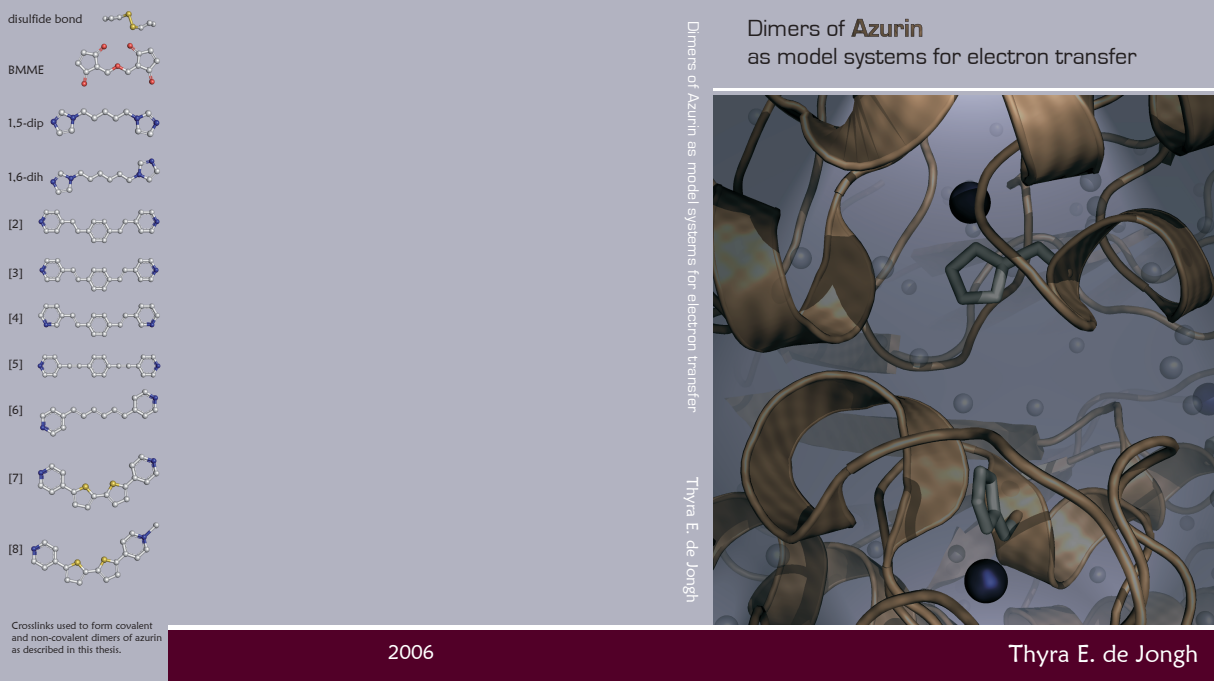
<style>
.page{position:relative;width:1214px;height:681px;background:#fff}
.page>*{position:absolute;margin:0;border:0;box-sizing:border-box;transform-origin:0 0}
.t1{font:24px/28.8px "Eurostile";color:#231f20}
.t2{font:24px "Maiandra GD";color:#fff}
.t3{font:20px "Maiandra GD";color:#fff}
.t4{font:16px "Eurostile";letter-spacing:.02em;color:#fff}
.t5{font:16px "Maiandra GD";color:#fff}
.t6{font:12px "Maiandra GD";color:#231f20}
.t7{font:10px/12px "Maiandra GD";color:#231f20}
</style>
<div class="page">
<div style="left:0;top:0;width:1213px;height:680px;background:#b2b3c1"></div>
<img style="left:713px;top:95px;width:500px;height:529px">
<div style="left:169px;top:629px;width:1044px;height:51px;background:#520028"></div>
<hr style="left:169px;top:625px;width:1044px;height:4px;background:#fff">
<img style="left:26px;top:521px;width:136px;height:65px">
<img style="left:37px;top:453px;width:125px;height:57px">
<img style="left:37px;top:388px;width:125px;height:54px">
<img style="left:37px;top:348px;width:125px;height:32px">
<img style="left:37px;top:301px;width:125px;height:38px">
<img style="left:37px;top:258px;width:125px;height:34px">
<img style="left:37px;top:205px;width:125px;height:41px">
<img style="left:48px;top:157px;width:114px;height:39px">
<img style="left:48px;top:107px;width:114px;height:31px">
<img style="left:74px;top:40px;width:88px;height:50px">
<img style="left:99px;top:10px;width:63px;height:22px">
<hr style="left:713px;top:89px;width:500px;height:2px;background:#fff">
<p class="t6" style="left:8px;top:11px;width:76px">disulfide bond</p>
<p class="t6" style="left:8px;top:62px;width:38px">BMME</p>
<p class="t6" style="left:8px;top:115px;width:37px">1,5-dip</p>
<p class="t6" style="left:8px;top:169px;width:37px">1,6-dih</p>
<p class="t6" style="left:8px;top:217px;width:17px">[2]</p>
<p class="t6" style="left:8px;top:265px;width:17px">[3]</p>
<p class="t6" style="left:8px;top:310px;width:17px">[4]</p>
<p class="t6" style="left:8px;top:356px;width:17px">[5]</p>
<p class="t6" style="left:8px;top:402px;width:17px">[6]</p>
<p class="t6" style="left:8px;top:470px;width:17px">[7]</p>
<p class="t6" style="left:8px;top:541px;width:17px">[8]</p>
<p class="t7" style="left:12px;top:618px;width:152px">Crosslinks used to form covalent and non-covalent dimers of azurin as described in this thesis.</p>
<h3 class="t4" style="left:702px;top:20px;width:393px;rotate:90deg">Dimers of Azurin as model systems for electron transfer</h3>
<h1 class="t1" style="left:747px;top:14px;width:391px">Dimers of<br>as model systems for electron transfer</h1>
<h3 class="t5" style="left:702px;top:476px;width:128px;rotate:90deg">Thyra E. de Jongh</h3>
<h2 class="t3" style="left:388px;top:639px;width:48px">2006</h2>
<h1 class="t2" style="left:1008px;top:638px;width:191px">Thyra E. de Jongh</h1>
</div>
